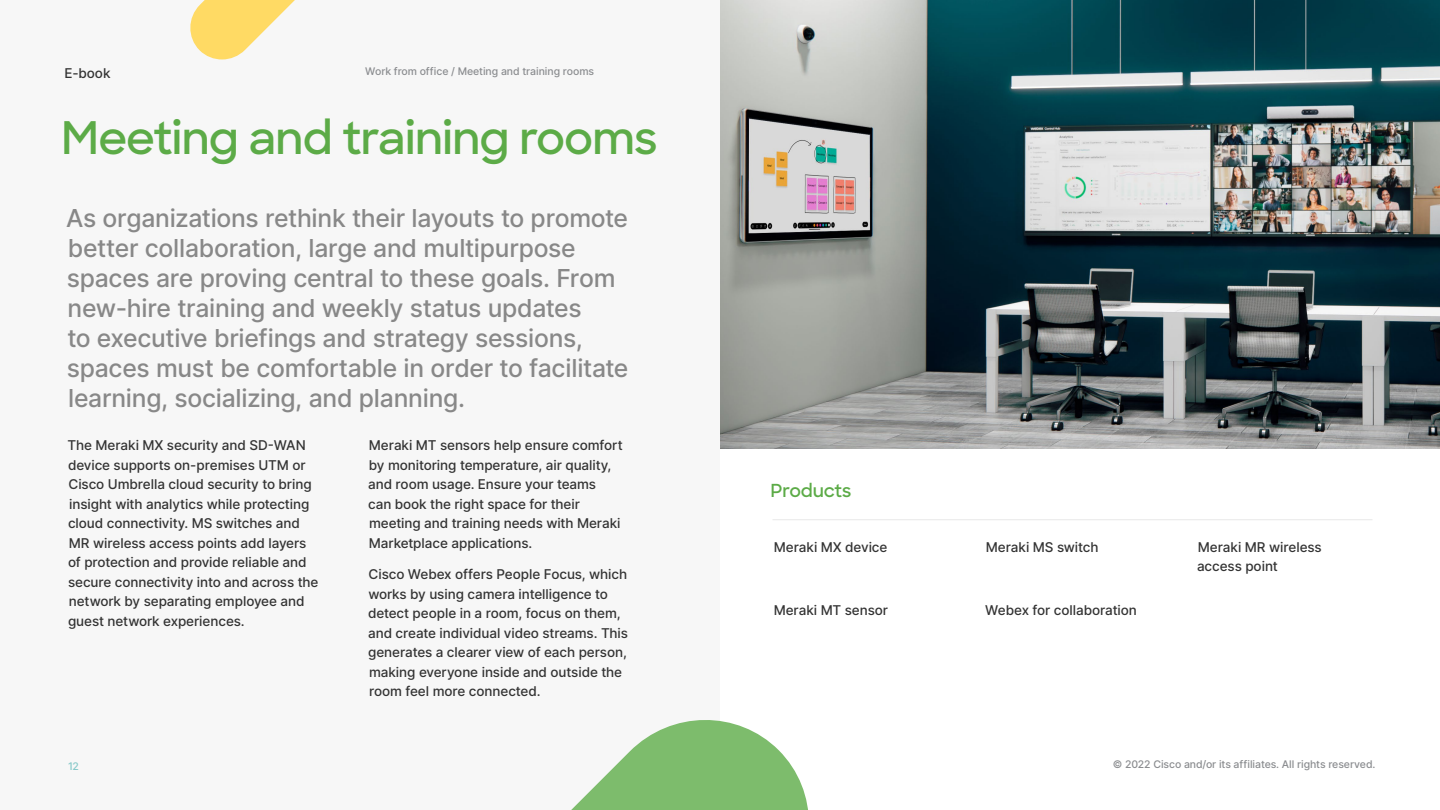
<style>
.page{position:relative;width:1440px;height:810px;background:#fff}
.page>*{position:absolute;margin:0;border:0;box-sizing:border-box;transform-origin:0 0}
.t1{font:600 45px "Sharp Sans";letter-spacing:-.02em;color:#5cab47}
.t2{font:500 24.75px/30px "Inter";letter-spacing:-.01em;color:#888}
.t3{font:600 18px "Sharp Sans";letter-spacing:-.01em;color:#5cab47}
.t4{font:500 13.5px/19.5px "Inter";letter-spacing:-.005em;color:#333}
.t5{font:500 10.5px "Inter";letter-spacing:-.005em;color:#8a8c8f}
.t6{font:500 10.5px "Inter";color:#87c9c9}
</style>
<div class="page">
<div style="left:0;top:0;width:720px;height:810px;background:#f7f7f7"></div>
<svg style="left:571px;top:720px;width:237px;height:90px;fill:#7dbc6c"></svg>
<svg style="left:190px;top:0;width:105px;height:60px"></svg>
<hr style="left:772px;top:519px;width:600px;height:1px;background:#e8e8e8">
<img style="left:720px;top:0;width:720px;height:448px">
<p class="t4" style="left:64px;top:63px;width:48px">E-book</p>
<p class="t5" style="left:365px;top:63px;width:230px">Work from office / Meeting and training rooms</p>
<h1 class="t1" style="left:61px;top:104px;width:598px">Meeting and training rooms</h1>
<p class="t2" style="left:66px;top:203px;width:564px">As organizations rethink their layouts to promote better collaboration, large and multipurpose spaces are proving central to these goals. From new-hire training and weekly status updates<br>to executive briefings and strategy sessions, spaces must be comfortable in order to facilitate learning, socializing, and planning.</p>
<p class="t4" style="left:67px;top:435px;width:253px">The Meraki MX security and SD-WAN device supports on-premises UTM or Cisco Umbrella cloud security to bring insight with analytics while protecting cloud connectivity. MS switches and MR wireless access points add layers of protection and provide reliable and secure connectivity into and across the network by separating employee and guest network experiences.</p>
<p class="t4" style="left:368px;top:435px;width:256px">Meraki MT sensors help ensure comfort by monitoring temperature, air quality, and room usage. Ensure your teams can book the right space for their meeting and training needs with Meraki Marketplace applications.</p>
<p class="t4" style="left:368px;top:564px;width:262px">Cisco Webex offers People Focus, which works by using camera intelligence to detect people in a room, focus on them, and create individual video streams. This generates a clearer view of each person, making everyone inside and outside the room feel more connected.</p>
<h3 class="t3" style="left:771px;top:478px;width:82px">Products</h3>
<p class="t4" style="left:774px;top:537px;width:115px">Meraki MX device</p>
<p class="t4" style="left:986px;top:537px;width:114px">Meraki MS switch</p>
<p class="t4" style="left:1197px;top:537px;width:126px">Meraki MR wireless access point</p>
<p class="t4" style="left:774px;top:600px;width:116px">Meraki MT sensor</p>
<p class="t4" style="left:985px;top:600px;width:153px">Webex for collaboration</p>
<p class="t6" style="left:68px;top:758px;width:13px">12</p>
<p class="t5" style="left:1113px;top:757px;width:264px">© 2022 Cisco and/or its affiliates. All rights reserved.</p>
</div>
